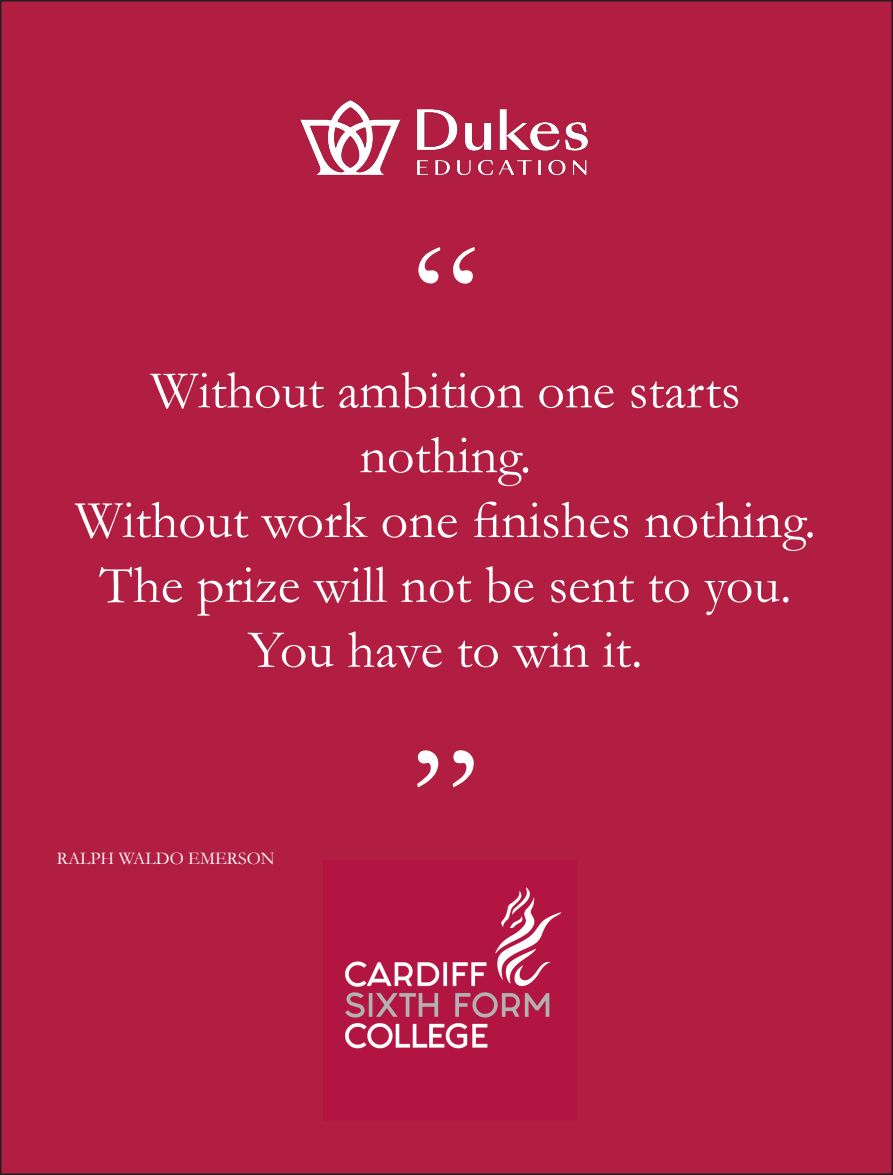
<style>
.page{position:relative;width:893px;height:1175px;background:#fff}
.page>*{position:absolute;margin:0;border:0;box-sizing:border-box;transform-origin:0 0}
.t1{font:150px "Garamond";color:#fff}
.t2{font:54px "Garamond";color:#fff}
.t3{font:18px "Garamond";color:#fff}
</style>
<div class="page">
<div style="left:1px;top:1px;width:891px;height:1173px;background:#b11e42"></div>
<img style="left:345px;top:887px;width:217px;height:162px">
<img style="left:300px;top:100px;width:288px;height:76px">
<p class="t1" style="left:412px;top:194px;width:69px">“</p>
<p class="t2" style="left:150px;top:354px;width:591px">Without ambition one starts</p>
<p class="t2" style="left:359px;top:419px;width:173px">nothing.</p>
<p class="t2" style="left:75px;top:484px;width:742px">Without work one finishes nothing.</p>
<p class="t2" style="left:99px;top:548px;width:694px">The prize will not be sent to you.</p>
<p class="t2" style="left:248px;top:613px;width:396px">You have to win it.</p>
<p class="t3" style="left:57px;top:845px;width:219px">RALPH WALDO EMERSON</p>
<p class="t1" style="left:412px;top:698px;width:69px">”</p>
</div>
